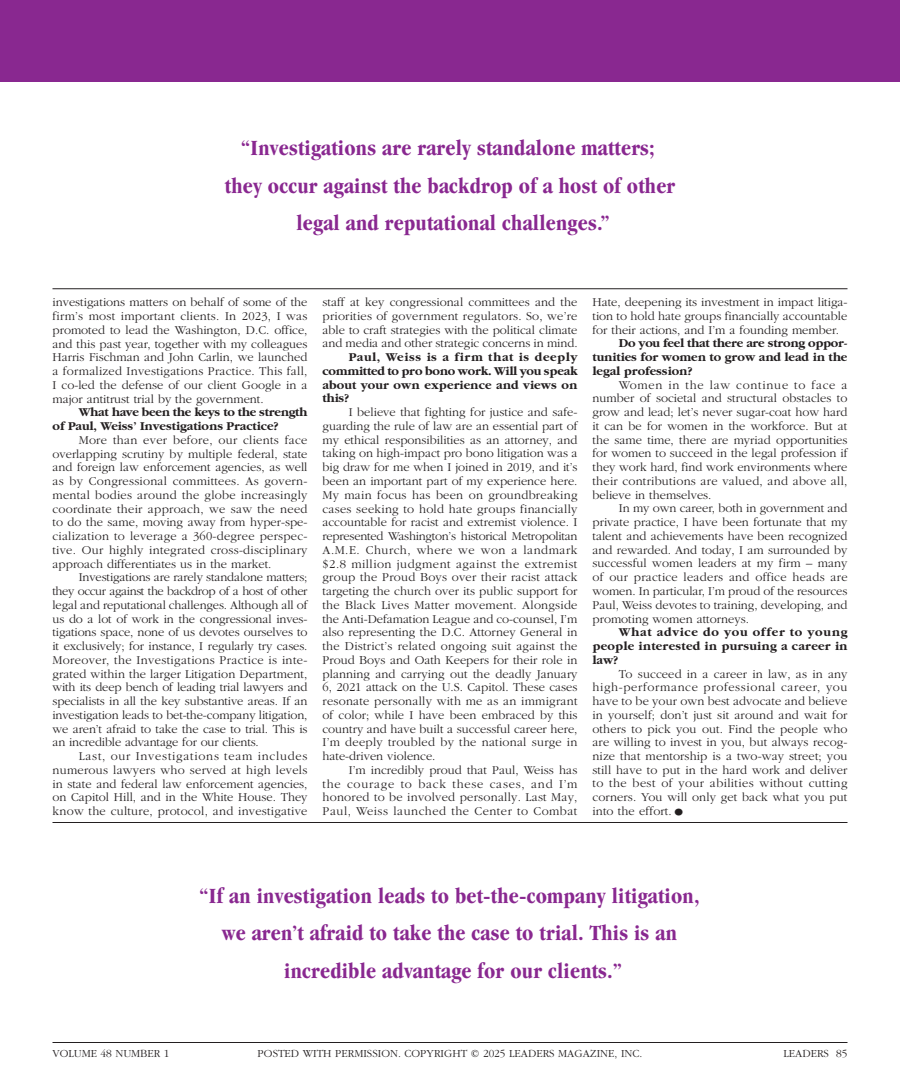
<style>
.page{position:relative;width:900px;height:1080px;background:#fff}
.page>*{position:absolute;margin:0;border:0;box-sizing:border-box;transform-origin:0 0}
.t1{font:700 condensed 22.5px/37.5px "Garamond";letter-spacing:.01em;color:#892890;text-align:center}
.t2{font:300 12.5px/13.8px "Garamond";color:#231f20;text-align:justify}
.t3{font:700 12.5px/13.8px "Garamond";color:#231f20;text-align:justify}
.t4{font:300 11.25px "Garamond";color:#231f20}
.s1{font-size:22.5px}
</style>
<div class="page">
<div style="left:0;top:0;width:900px;height:81px;background:#892890"></div>
<hr style="left:52px;top:288px;width:796px;height:1px;background:#231f20">
<hr style="left:52px;top:822px;width:796px;height:1px;background:#231f20">
<hr style="left:52px;top:1042px;width:796px;height:1px;background:#231f20">
<h1 class="t1" style="left:225px;top:129px;width:452px">“Investigations are rarely standalone matters; they occur against the backdrop of a host of other legal and reputational challenges.”</h1>
<p class="t2" style="left:52px;top:296px;width:257px">investigations matters on behalf of some of the firm’s most important clients. In 2023, I was promoted to lead the Washington, D.C. office, and this past year, together with my colleagues Harris Fischman and John Carlin, we launched a formalized Investigations Practice. This fall, I co-led the defense of our client Google in a major antitrust trial by the government.</p>
<p class="t3" style="left:52px;top:406px;width:257px;text-indent:26px">What have been the keys to the strength of Paul, Weiss’ Investigations Practice?</p>
<p class="t2" style="left:52px;top:433px;width:257px;text-indent:26px">More than ever before, our clients face overlapping scrutiny by multiple federal, state and foreign law enforcement agencies, as well as by Congressional committees. As govern&shy;mental bodies around the globe increasingly coordinate their approach, we saw the need to do the same, moving away from hyper-spe&shy;cialization to leverage a 360-degree perspec&shy;tive. Our highly integrated cross-disciplinary approach differentiates us in the market.</p>
<p class="t2" style="left:52px;top:571px;width:257px;text-indent:26px">Investigations are rarely standalone matters; they occur against the backdrop of a host of other legal and reputational challenges. Although all of us do a lot of work in the congressional inves&shy;tigations space, none of us devotes ourselves to it exclusively; for instance, I regularly try cases.<br>Moreover, the Investigations Practice is inte&shy;grated within the larger Litigation Department, with its deep bench of leading trial lawyers and specialists in all the key substantive areas. If an investigation leads to bet-the-company litigation, we aren’t afraid to take the case to trial. This is an incredible advantage for our clients.</p>
<p class="t2" style="left:52px;top:749px;width:257px;text-indent:26px">Last, our Investigations team includes numerous lawyers who served at high levels in state and federal law enforcement agencies, on Capitol Hill, and in the White House. They know the culture, protocol, and investigative</p>
<p class="t2" style="left:322px;top:296px;width:257px">staff at key congressional committees and the priorities of government regulators. So, we’re able to craft strategies with the political climate and media and other strategic concerns in mind.</p>
<p class="t3" style="left:322px;top:351px;width:257px;text-indent:26px">Paul, Weiss is a firm that is deeply committed to pro bono work. Will you speak about your own experience and views on this?</p>
<p class="t2" style="left:322px;top:406px;width:257px;text-indent:26px">I believe that fighting for justice and safe&shy;guarding the rule of law are an essential part of my ethical responsibilities as an attorney, and taking on high-impact pro bono litigation was a big draw for me when I joined in 2019, and it’s been an important part of my experience here.<br>My main focus has been on groundbreaking cases seeking to hold hate groups financially accountable for racist and extremist violence. I represented Washington’s historical Metropolitan A.M.E. Church, where we won a landmark $2.8 million judgment against the extremist group the Proud Boys over their racist attack targeting the church over its public support for the Black Lives Matter movement. Alongside the Anti-Defamation League and co-counsel, I’m also representing the D.C. Attorney General in the District’s related ongoing suit against the Proud Boys and Oath Keepers for their role in planning and carrying out the deadly January 6, 2021 attack on the U.S. Capitol. These cases resonate personally with me as an immigrant of color; while I have been embraced by this country and have built a successful career here, I’m deeply troubled by the national surge in hate-driven violence.</p>
<p class="t2" style="left:322px;top:763px;width:257px;text-indent:26px">I’m incredibly proud that Paul, Weiss has the courage to back these cases, and I’m honored to be involved personally. Last May, Paul, Weiss launched the Center to Combat</p>
<p class="t2" style="left:592px;top:296px;width:256px">Hate, deepening its investment in impact litiga&shy;tion to hold hate groups financially accountable for their actions, and I’m a founding member.</p>
<p class="t3" style="left:592px;top:337px;width:256px;text-indent:26px">Do you feel that there are strong oppor&shy;tunities for women to grow and lead in the legal profession?</p>
<p class="t2" style="left:592px;top:378px;width:257px;text-indent:26px">Women in the law continue to face a number of societal and structural obstacles to grow and lead; let’s never sugar-coat how hard it can be for women in the workforce. But at the same time, there are myriad opportunities for women to succeed in the legal profession if they work hard, find work environments where their contributions are valued, and above all, believe in themselves.</p>
<p class="t2" style="left:592px;top:502px;width:257px;text-indent:26px">In my own career, both in government and private practice, I have been fortunate that my talent and achievements have been recognized and rewarded. And today, I am surrounded by successful women leaders at my firm – many of our practice leaders and office heads are women. In particular, I’m proud of the resources Paul, Weiss devotes to training, developing, and promoting women attorneys.</p>
<p class="t3" style="left:592px;top:626px;width:257px;text-indent:26px">What advice do you offer to young people interested in pursuing a career in law?</p>
<p class="t2" style="left:592px;top:667px;width:257px;text-indent:26px">To succeed in a career in law, as in any high-performance professional career, you have to be your own best advocate and believe in yourself; don’t just sit around and wait for others to pick you out. Find the people who are willing to invest in you, but always recog&shy;nize that mentorship is a two-way street; you still have to put in the hard work and deliver to the best of your abilities without cutting corners. You will only get back what you put into the effort.<span class="s1">•</span></p>
<h1 class="t1" style="left:200px;top:877px;width:502px">“If an investigation leads to bet-the-company litigation, we aren’t afraid to take the case to trial. This is an incredible advantage for our clients.”</h1>
<p class="t4" style="left:52px;top:1048px;width:119px">VOLUME 48 NUMBER 1</p>
<p class="t4" style="left:258px;top:1048px;width:386px">POSTED WITH PERMISSION. COPYRIGHT © 2025 LEADERS MAGAZINE, INC.</p>
<p class="t4" style="left:784px;top:1048px;width:65px">LEADERS 85</p>
</div>
